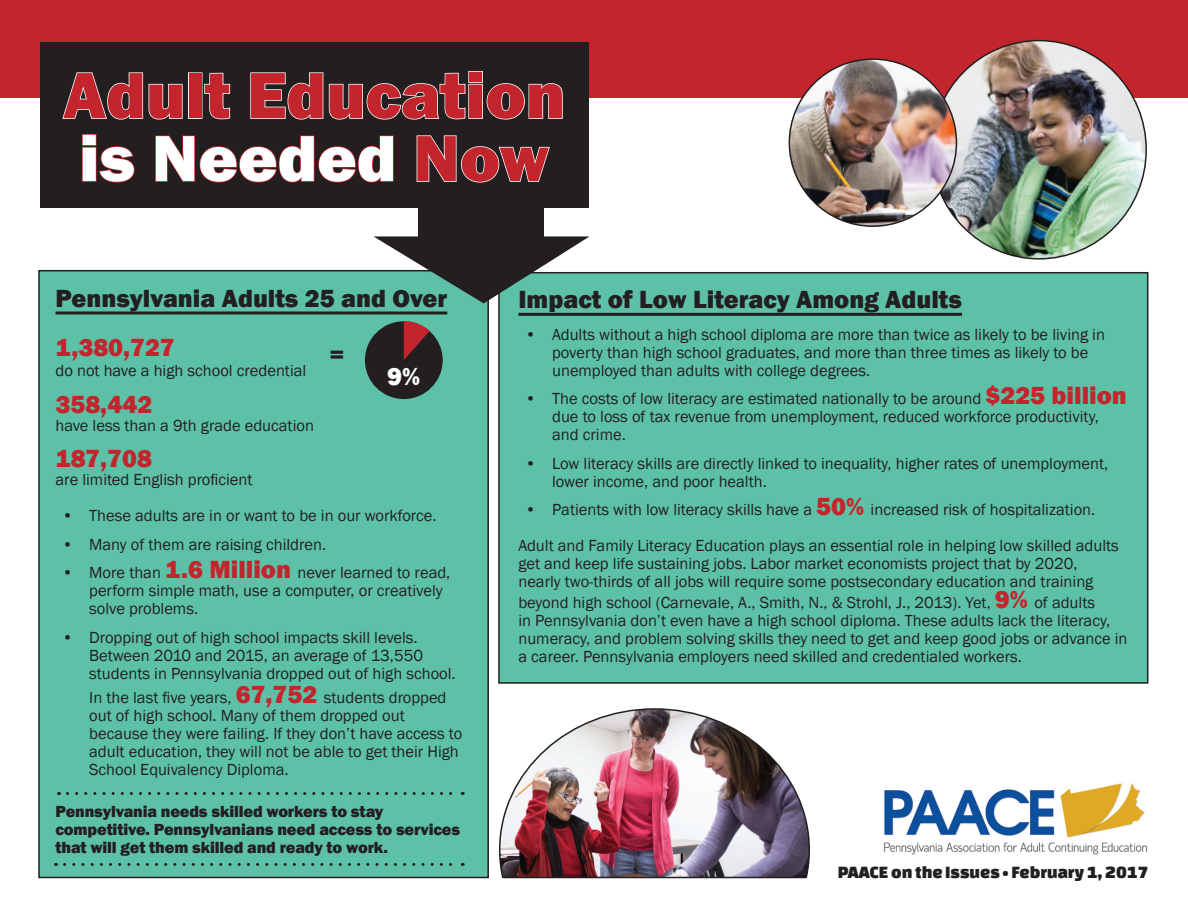
<style>
.page{position:relative;width:1188px;height:918px;background:#fff}
.page>*{position:absolute;margin:0;border:0;box-sizing:border-box;transform-origin:0 0}
.t1{font:800 67.5px/63px "Franklin Gothic";color:#c2262c}
.t2{font:800 25.5px "Franklin Gothic";color:#231f20}
.t3{font:800 25.5px "Franklin Gothic";color:#c2262c}
.t4{font:800 25.5px "Franklin Gothic";color:#fff}
.t5{font:18px "Changa One";color:#231f20}
.t6{font:16.5px/18px "Franklin Gothic";color:#231f20}
.t7{font:800 16.5px/18px "Franklin Gothic";letter-spacing:-.01em;color:#231f20}
.s1{color:#fff}
.s2{font-weight:800;font-size:25.5px;color:#c2262c}
</style>
<div class="page">
<div style="left:499px;top:273px;width:649px;height:410px;background:#5dc1a8"></div>
<div style="left:498px;top:272px;width:650px;height:412px;border:2px solid #231f20"></div>
<hr style="left:518px;top:313px;width:444px;height:3px;background:#231f20">
<div style="left:419px;top:182px;width:125px;height:78px;background:#231f20"></div>
<div style="left:39px;top:271px;width:449px;height:607px;background:#5dc1a8"></div>
<div style="left:38px;top:270px;width:451px;height:608px;border:2px solid #231f20"></div>
<div style="left:0;top:0;width:1188px;height:97px;background:#c2262c"></div>
<div style="left:40px;top:42px;width:549px;height:165px;background:#231f20"></div>
<svg style="left:62px;top:72px;width:121px;height:48px"></svg>
<div style="left:188px;top:72px;width:14px;height:47px;border:2px solid #fff"></div>
<svg style="left:204px;top:72px;width:27px;height:48px"></svg>
<svg style="left:250px;top:71px;width:313px;height:49px"></svg>
<svg style="left:81px;top:134px;width:54px;height:49px"></svg>
<svg style="left:155px;top:135px;width:239px;height:48px"></svg>
<svg style="left:416px;top:135px;width:134px;height:48px"></svg>
<svg style="left:374px;top:236px;width:216px;height:67px"></svg>
<img style="left:884px;top:783px;width:264px;height:72px">
<hr style="left:56px;top:311px;width:391px;height:3px;background:#231f20">
<div style="left:365px;top:321px;width:78px;height:78px;background:#231f20;border-radius:50%"></div>
<svg style="left:404px;top:321px;width:26px;height:39px"></svg>
<svg style="left:67px;top:792px;width:396px;height:3px"></svg>
<svg style="left:65px;top:863px;width:398px;height:3px"></svg>
<img style="left:932px;top:41px;width:214px;height:216px">
<img style="left:789px;top:59px;width:167px;height:167px;border-radius:84px">
<img style="left:499px;top:708px;width:311px;height:170px">
<hr style="left:503px;top:877px;width:303px;height:1px;background:#231f20">
<h1 class="t1" style="left:63px;top:63px;width:504px">Adult Education <span class="s1">is Needed</span> Now</h1>
<h2 class="t2" style="left:56px;top:284px;width:393px">Pennsylvania Adults 25 and Over</h2>
<h2 class="t3" style="left:56px;top:333px;width:121px">1,380,727</h2>
<p class="t6" style="left:56px;top:361px;width:252px">do not have a high school credential</p>
<h2 class="t3" style="left:56px;top:390px;width:98px">358,442</h2>
<p class="t6" style="left:56px;top:417px;width:260px">have less than a 9th grade education</p>
<h2 class="t3" style="left:56px;top:444px;width:98px">187,708</h2>
<p class="t6" style="left:56px;top:471px;width:198px">are limited English proficient</p>
<p class="t6" style="left:62px;top:507px;width:376px">• These adults are in or want to be in our workforce.</p>
<p class="t6" style="left:62px;top:535px;width:266px">• Many of them are raising children.</p>
<p class="t6" style="left:89px;top:564px;width:363px;text-indent:-27px">• More than <span class="s2">1.6 Million</span> never learned to read, perform simple math, use a computer, or creatively solve problems.</p>
<p class="t6" style="left:89px;top:628px;width:368px;text-indent:-27px">• Dropping out of high school impacts skill levels.<br>Between 2010 and 2015, an average of 13,550 students in Pennsylvania dropped out of high school.</p>
<p class="t6" style="left:89px;top:688px;width:375px">In the last five years, <span class="s2">67,752</span> students dropped out of high school. Many of them dropped out because they were failing. If they don’t have access to adult education, they will not be able to get their High School Equivalency Diploma.</p>
<p class="t7" style="left:55px;top:802px;width:406px">Pennsylvania needs skilled workers to stay competitive. Pennsylvanians need access to services that will get them skilled and ready to work.</p>
<h2 class="t2" style="left:330px;top:340px;width:16px">=</h2>
<h2 class="t4" style="left:387px;top:361px;width:35px">9%</h2>
<h2 class="t2" style="left:518px;top:285px;width:445px">Impact of Low Literacy Among Adults</h2>
<p class="t6" style="left:552px;top:325px;width:554px;text-indent:-27px">• Adults without a high school diploma are more than twice as likely to be living in poverty than high school graduates, and more than three times as likely to be unemployed than adults with college degrees.</p>
<p class="t6" style="left:552px;top:390px;width:576px;text-indent:-27px">• The costs of low literacy are estimated nationally to be around <span class="s2">$225 billion </span>due to loss of tax revenue from unemployment, reduced workforce productivity, and crime.</p>
<p class="t6" style="left:552px;top:454px;width:558px;text-indent:-27px">• Low literacy skills are directly linked to inequality, higher rates of unemployment, lower income, and poor health.</p>
<p class="t6" style="left:518px;top:492px;width:602px;line-height:36px;text-indent:7px">• Patients with low literacy skills have a <span class="s2">50%</span> increased risk of hospitalization.<br>Adult and Family Literacy Education plays an essential role in helping low skilled adults</p>
<p class="t6" style="left:518px;top:555px;width:576px">get and keep life sustaining jobs. Labor market economists project that by 2020, nearly two-thirds of all jobs will require some postsecondary education and training</p>
<p class="t6" style="left:518px;top:594px;width:611px">beyond high school (Carnevale, A., Smith, N., &amp; Strohl, J., 2013). Yet, <span class="s2">9%</span> of adults<br>in Pennsylvania don’t even have a high school diploma. These adults lack the literacy, numeracy, and problem solving skills they need to get and keep good jobs or advance in a career. Pennsylvania employers need skilled and credentialed workers.</p>
<p class="t5" style="left:838px;top:862px;width:312px">PAACE on the Issues • February 1, 2017</p>
</div>
